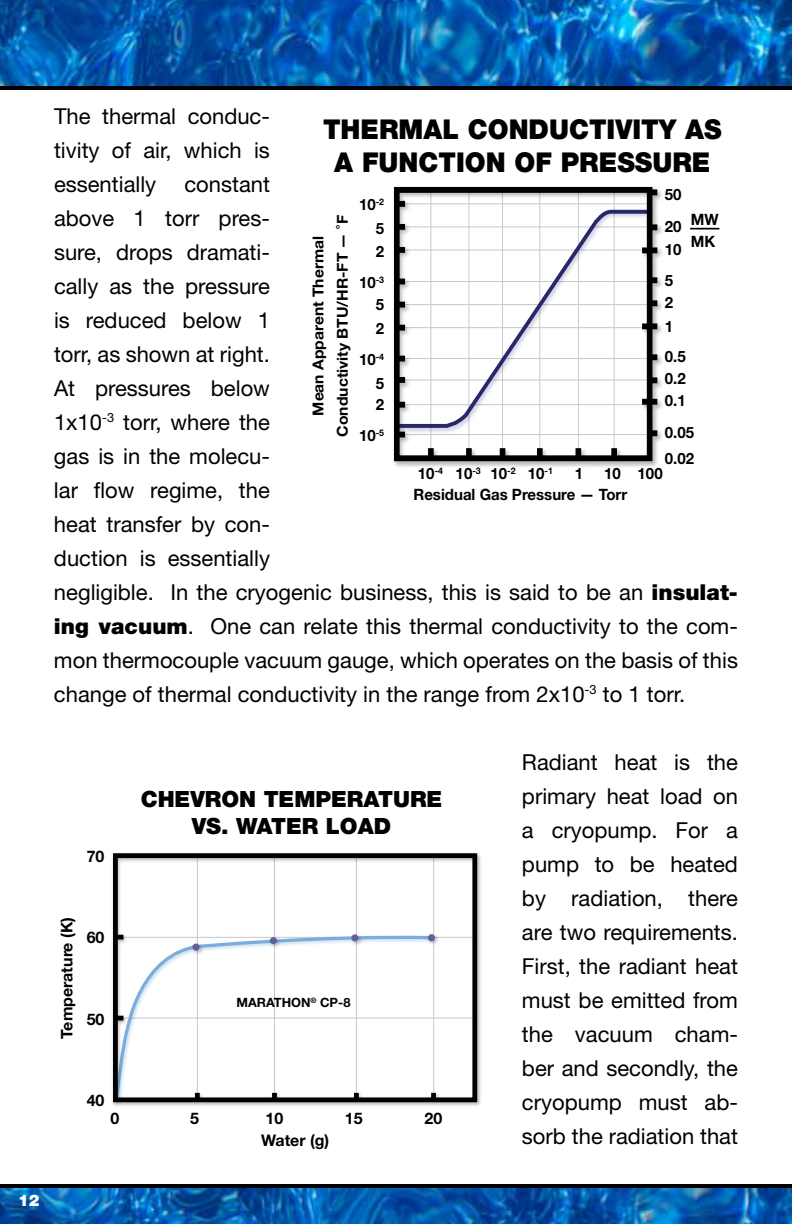
<style>
.page{position:relative;width:792px;height:1224px;background:#fff}
.page>*{position:absolute;margin:0;border:0;box-sizing:border-box;transform-origin:0 0}
.t1{font:900 27.4px/32.8px "Helvetica Neue LT Std";color:#000;text-align:center;scale:.96 1}
.t2{font:900 22.4px/26.8px "Helvetica Neue LT Std";color:#000;text-align:center}
.t3{font:22px/34px "Helvetica Neue LT Std";color:#000;text-align:justify}
.t4{font:700 16px "Helvetica Neue LT Std";color:#000}
.t5{font:900 16px "Helvetica Neue LT Std";color:#fff}
.t6{font:700 15.6px/23.6px "Helvetica Neue LT Std";color:#000;scale:.96 1}
.t7{font:700 15px/24.4px "Helvetica Neue LT Std";color:#000;text-align:center;scale:1.04 1}
.t8{font:700 12.8px "Helvetica Neue LT Std";color:#000}
.s1{font-weight:900}
</style>
<div class="page">
<img style="left:0;top:1188px;width:792px;height:36px">
<img style="left:0;top:0;width:792px;height:86px">
<hr style="left:0;top:86px;width:792px;height:4px;background:#000">
<hr style="left:0;top:1184px;width:792px;height:4px;background:#000">
<svg style="left:690px;top:228px;width:29px;height:1px"></svg>
<img style="left:393px;top:186px;width:269px;height:281px">
<div style="left:428px;top:448px;width:6px;height:9px;background:#000"></div>
<div style="left:466px;top:448px;width:6px;height:9px;background:#000"></div>
<div style="left:500px;top:448px;width:5px;height:9px;background:#000"></div>
<div style="left:537px;top:448px;width:6px;height:9px;background:#000"></div>
<div style="left:611px;top:448px;width:6px;height:9px;background:#000"></div>
<div style="left:394px;top:187px;width:259px;height:274px;border:6px solid #000"></div>
<div style="left:397px;top:201px;width:8px;height:6px;background:#000"></div>
<div style="left:397px;top:224px;width:8px;height:6px;background:#000"></div>
<div style="left:397px;top:247px;width:8px;height:6px;background:#000"></div>
<div style="left:397px;top:279px;width:8px;height:5px;background:#000"></div>
<div style="left:397px;top:302px;width:8px;height:5px;background:#000"></div>
<div style="left:397px;top:325px;width:8px;height:6px;background:#000"></div>
<div style="left:397px;top:356px;width:8px;height:5px;background:#000"></div>
<div style="left:397px;top:377px;width:8px;height:6px;background:#000"></div>
<div style="left:397px;top:402px;width:8px;height:6px;background:#000"></div>
<div style="left:397px;top:432px;width:8px;height:5px;background:#000"></div>
<div style="left:575px;top:448px;width:6px;height:9px;background:#000"></div>
<svg style="left:650px;top:190px;width:7px;height:5px"></svg>
<div style="left:650px;top:224px;width:7px;height:6px;background:#000"></div>
<div style="left:642px;top:248px;width:15px;height:5px;background:#000"></div>
<div style="left:650px;top:277px;width:7px;height:6px;background:#000"></div>
<div style="left:650px;top:300px;width:7px;height:6px;background:#000"></div>
<div style="left:642px;top:324px;width:15px;height:5px;background:#000"></div>
<div style="left:650px;top:354px;width:7px;height:6px;background:#000"></div>
<div style="left:650px;top:377px;width:7px;height:6px;background:#000"></div>
<div style="left:642px;top:399px;width:15px;height:6px;background:#000"></div>
<div style="left:650px;top:430px;width:7px;height:6px;background:#000"></div>
<img style="left:112px;top:853px;width:369px;height:253px">
<svg style="left:119px;top:935px;width:4px;height:5px"></svg>
<svg style="left:119px;top:1016px;width:4px;height:4px"></svg>
<svg style="left:354px;top:1093px;width:5px;height:3px"></svg>
<svg style="left:431px;top:1093px;width:5px;height:3px"></svg>
<svg style="left:195px;top:1093px;width:5px;height:3px"></svg>
<svg style="left:272px;top:1093px;width:5px;height:3px"></svg>
<div style="left:113px;top:853px;width:364px;height:249px;border:5px solid #000"></div>
<img style="left:425px;top:931px;width:17px;height:17px">
<div style="left:428px;top:934px;width:7px;height:7px;border:3px solid #626098;border-radius:50%"></div>
<img style="left:189px;top:940px;width:17px;height:17px">
<div style="left:192px;top:944px;width:7px;height:7px;border:3px solid #626098;border-radius:50%"></div>
<img style="left:267px;top:934px;width:17px;height:17px">
<div style="left:270px;top:937px;width:7px;height:7px;border:3px solid #626098;border-radius:50%"></div>
<img style="left:348px;top:931px;width:17px;height:17px">
<div style="left:351px;top:934px;width:7px;height:7px;border:3px solid #626098;border-radius:50%"></div>
<p class="t3" style="left:54px;top:99px;width:217px">The thermal conduc&shy;tivity of air, which is essentially</p>
<p class="t1" style="left:323px;top:113px;width:417px">THERMAL CONDUCTIVITY AS<br>A FUNCTION OF PRESSURE</p>
<p class="t6" style="left:376px;top:192px;width:10px;text-align:justify;text-indent:-17px">10<sup>-2<br></sup>5<br>2</p>
<p class="t6" style="left:376px;top:271px;width:10px;line-height:22.8px;text-align:justify;text-indent:-17px">10<sup>-3<br></sup>5<br>2</p>
<p class="t6" style="left:359px;top:347px;width:28px;text-align:right">10<sup>-4<br></sup>5</p>
<p class="t6" style="left:359px;top:389px;width:28px;line-height:31.2px;text-align:right">2<br>10<sup>-5</sup></p>
<p class="t6" style="left:418px;top:461px;width:142px">10<sup>-4</sup> 10<sup>-3</sup> 10<sup>-2</sup> 10<sup>-1</sup></p>
<p class="t6" style="left:575px;top:461px;width:10px">1</p>
<p class="t6" style="left:604px;top:461px;width:62px">10 100</p>
<p class="t3" style="left:54px;top:167px;width:686px;text-align:left;text-indent:130px">constant<br>above 1 torr pres-<br>sure, drops dramati-<br>cally as the pressure<br>is reduced below 1<br>torr, as shown at right.<br>At pressures below<br>1x10<sup>-3</sup> torr, where the<br>gas is in the molecu-<br>lar flow regime, the<br>heat transfer by con-<br>duction is essentially<br>negligible. In the cryogenic business, this is said to be an <span class="s1">insulat&shy;ing vacuum</span>. One can relate this thermal conductivity to the com&shy;mon thermocouple vacuum gauge, which operates on the basis of this change of thermal conductivity in the range from 2x10<sup>-3</sup> to 1 torr.</p>
<p class="t6" style="left:665px;top:177px;width:19px;line-height:32.2px">50<br>20</p>
<p class="t6" style="left:665px;top:234px;width:19px;line-height:30.4px">10<br>5</p>
<p class="t6" style="left:665px;top:290px;width:10px">2<br>1</p>
<p class="t6" style="left:665px;top:345px;width:23px;line-height:22px;text-align:justify">0.5<br>0.2<br>0.1</p>
<p class="t6" style="left:665px;top:420px;width:32px;line-height:25.4px">0.05<br>0.02</p>
<p class="t6" style="left:691px;top:208px;width:30px;line-height:22px">MW<br>MK</p>
<p class="t7" style="left:305px;top:437px;width:214px;rotate:-90deg">Mean Apparent Thermal<br>Conductivity BTU/HR-FT — ˚F</p>
<p class="t6" style="left:413px;top:483px;width:224px">Residual Gas Pressure — Torr</p>
<p class="t4" style="left:87px;top:846px;width:19px">70</p>
<p class="t4" style="left:57px;top:1039px;width:123px;rotate:-90deg">Temperature (K)</p>
<p class="t4" style="left:87px;top:928px;width:19px">60</p>
<p class="t4" style="left:87px;top:1009px;width:19px">50</p>
<p class="t2" style="left:141px;top:786px;width:303px">CHEVRON TEMPERATURE<br>VS. WATER LOAD</p>
<p class="t8" style="left:237px;top:995px;width:115px">MARATHON<sup>®</sup> CP-8</p>
<p class="t5" style="left:18px;top:1191px;width:23px">12</p>
<p class="t4" style="left:87px;top:1091px;width:19px">40</p>
<p class="t4" style="left:110px;top:1108px;width:10px">0</p>
<p class="t4" style="left:190px;top:1108px;width:10px">5</p>
<p class="t4" style="left:265px;top:1108px;width:19px">10</p>
<p class="t4" style="left:345px;top:1108px;width:19px">15</p>
<p class="t4" style="left:425px;top:1108px;width:19px">20</p>
<p class="t4" style="left:261px;top:1130px;width:70px">Water (g)</p>
<p class="t3" style="left:522px;top:745px;width:218px">Radiant heat is the primary heat load on a cryopump. For a pump to be heated by radiation, there are two requirements.<br>First, the radiant heat must be emitted from the vacuum cham&shy;ber and secondly, the cryopump must ab&shy;sorb the radiation that</p>
</div>
